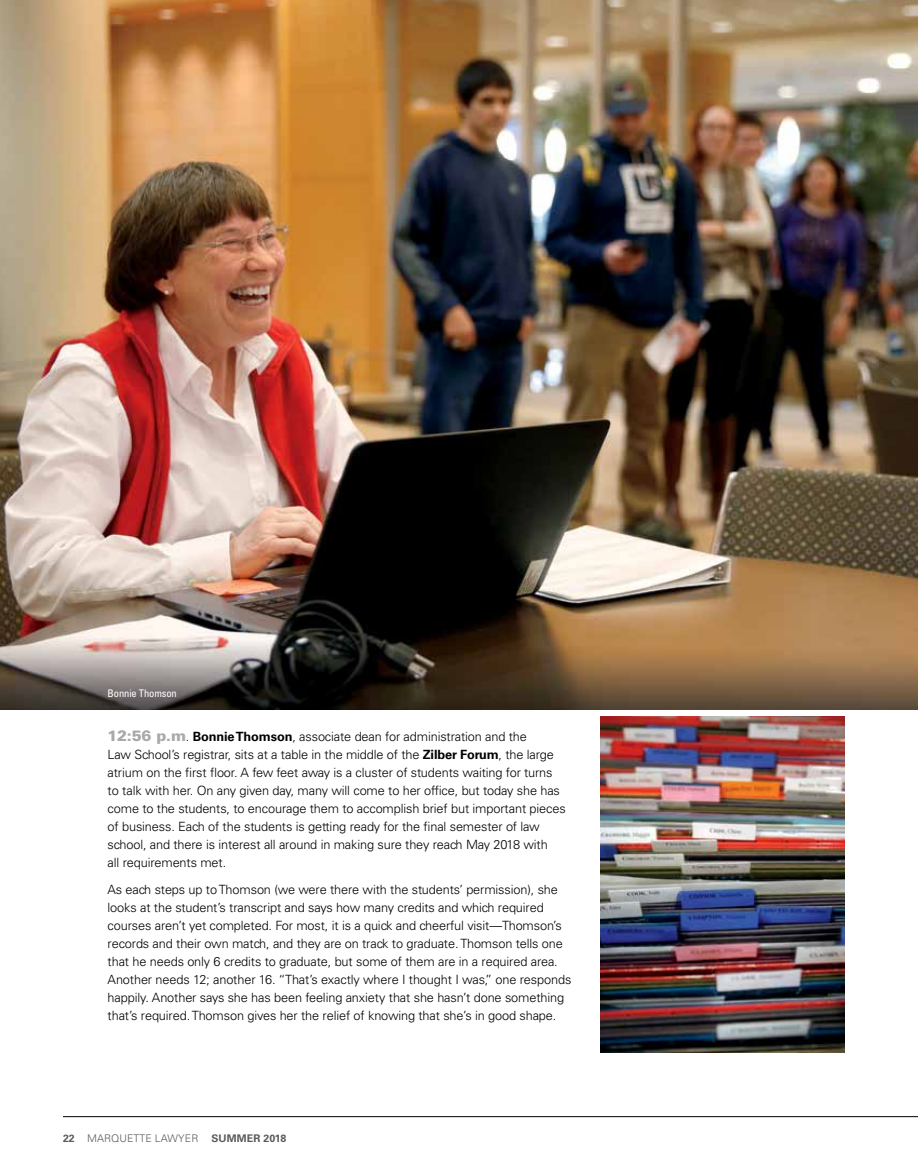
<style>
.page{position:relative;width:918px;height:1175px;background:#fff}
.page>*{position:absolute;margin:0;border:0;box-sizing:border-box;transform-origin:0 0}
.t1{font:300 12.75px/18px "Univers LT Std";letter-spacing:-.01em;color:#000}
.t2{font:300 10.5px "Univers LT Std";letter-spacing:.01em;color:#58595b}
.t3{font:condensed 10.5px "Univers LT Std";letter-spacing:-.01em;color:#fff}
.t4{font:700 10.5px "Univers LT Std";letter-spacing:.01em;color:#58595b}
.s1{font-weight:900;font-size:15px;color:#a7a9ac}
.s2{font-weight:700}
</style>
<div class="page">
<hr style="left:63px;top:1116px;width:855px;height:1px;background:#000">
<img style="left:0;top:0;width:918px;height:709px">
<img style="left:600px;top:716px;width:245px;height:337px">
<p class="t3" style="left:108px;top:686px;width:71px">Bonnie Thomson</p>
<p class="t1" style="left:108px;top:727px;width:460px"><span class="s1">12:56 p.m</span>. <span class="s2">Bonnie Thomson</span>, associate dean for administration and the<br>Law School’s registrar, sits at a table in the middle of the <span class="s2">Zilber Forum</span>, the large atrium on the first floor. A few feet away is a cluster of students waiting for turns to talk with her. On any given day, many will come to her office, but today she has come to the students, to encourage them to accomplish brief but important pieces of business. Each of the students is getting ready for the final semester of law school, and there is interest all around in making sure they reach May 2018 with<br>all requirements met.</p>
<p class="t1" style="left:108px;top:880px;width:465px">As each steps up to Thomson (we were there with the students’ permission), she looks at the student’s transcript and says how many credits and which required courses aren’t yet completed. For most, it is a quick and cheerful visit—Thomson’s records and their own match, and they are on track to graduate. Thomson tells one that he needs only 6 credits to graduate, but some of them are in a required area.<br>Another needs 12; another 16. “That’s exactly where I thought I was,” one responds happily. Another says she has been feeling anxiety that she hasn’t done something that’s required. Thomson gives her the relief of knowing that she’s in good shape.</p>
<p class="t2" style="left:63px;top:1132px;width:137px"><span class="s2">22</span> MARQUETTE LAWYER</p>
<p class="t4" style="left:212px;top:1132px;width:76px">SUMMER 2018</p>
</div>
